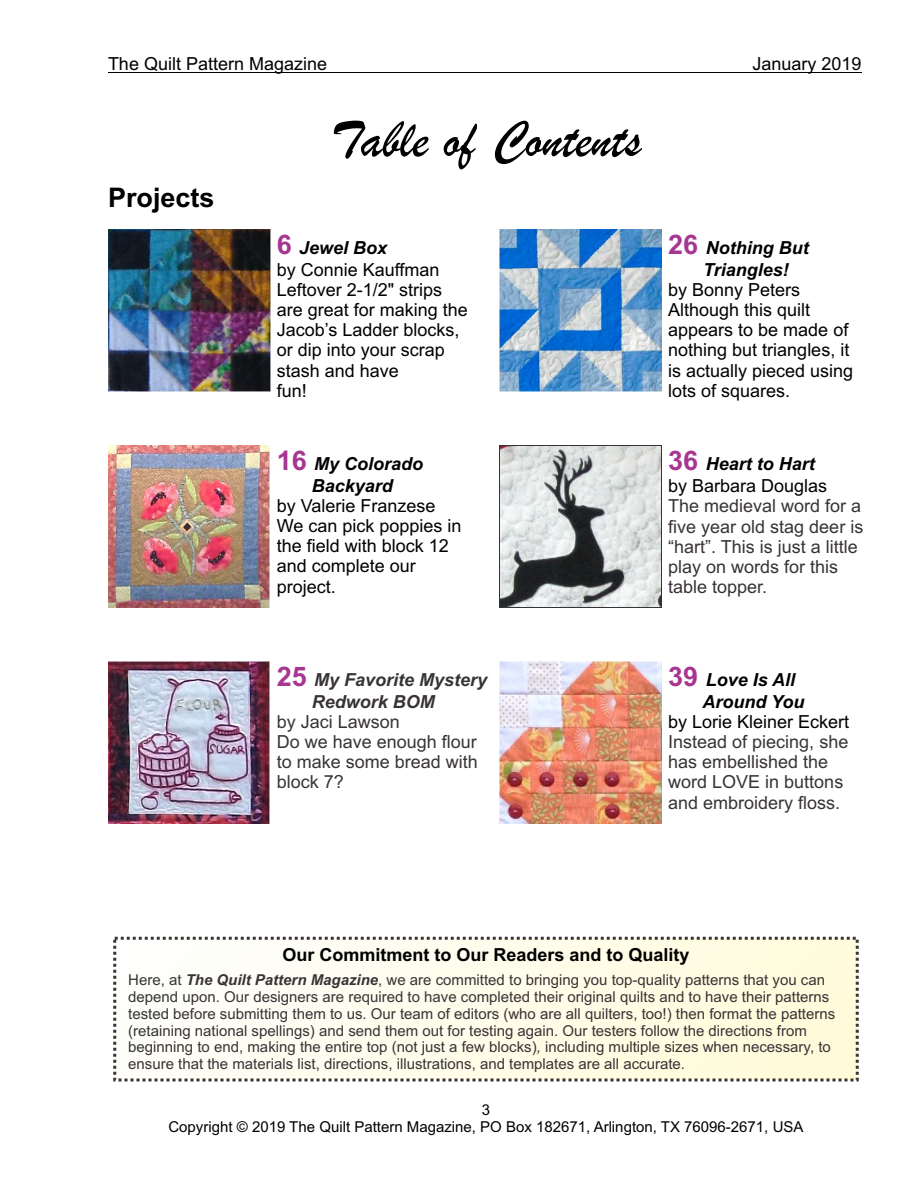
<style>
.page{position:relative;width:918px;height:1188px;background:#fff}
.page>*{position:absolute;margin:0;border:0;box-sizing:border-box;transform-origin:0 0}
.t1{font:54px "Brush Script";color:#000}
.t2{font:700 27px "Arial";color:#000}
.t3{font:18px/20.1px "Arial";color:#000}
.t4{font:18px/20.1px "Arial";color:#383336}
.t5{font:italic 700 18px/22px "Arial";color:#000}
.t6{font:700 18px "Arial";color:#000}
.t7{font:italic 700 18px/22px "Arial";color:#383336}
.t8{font:15px/16.8px "Arial";color:#383336}
.t9{font:15px/16.8px "Arial";color:#000;text-align:center}
.s1{font-weight:700;font-size:27px;color:#a63691}
.s2{font-weight:700;font-style:italic}
.s3{font-style:normal;font-size:27px;color:#a63691}
.s4{font-style:italic}
</style>
<div class="page">
<div style="left:115px;top:938px;width:742px;height:142px;background:linear-gradient(to right,#fefefb,#fffbda)"></div>
<div style="left:113px;top:937px;width:746px;height:145px;border:3px dashed #383336"></div>
<img style="left:108px;top:661px;width:162px;height:162px">
<img style="left:108px;top:446px;width:162px;height:162px">
<img style="left:108px;top:229px;width:162px;height:163px">
<img style="left:500px;top:229px;width:162px;height:163px">
<img style="left:501px;top:447px;width:159px;height:159px">
<img style="left:500px;top:661px;width:162px;height:163px">
<div style="left:499px;top:445px;width:163px;height:163px;border:1px solid #383336"></div>
<hr style="left:108px;top:72px;width:753px;height:1px;background:#000">
<p class="t3" style="left:108px;top:56px;width:221px">The Quilt Pattern Magazine</p>
<p class="t3" style="left:752px;top:56px;width:111px">January 2019</p>
<h2 class="t2" style="left:108px;top:187px;width:108px">Projects</h2>
<h1 class="t1" style="left:331px;top:124px;width:312px">Table of Contents</h1>
<p class="t3" style="left:277px;top:238px;width:164px;line-height:22px"><span class="s1">6</span> <span class="s2">Jewel Box<br></span>by Connie Kauffman</p>
<p class="t3" style="left:277px;top:281px;width:193px">Leftover 2-1/2" strips are great for making the<br>Jacob’s Ladder blocks, or dip into your scrap stash and have<br>fun!</p>
<p class="t5" style="left:277px;top:454px;width:148px;text-align:center"><span class="s3">16</span> My Colorado<br>Backyard</p>
<p class="t3" style="left:277px;top:497px;width:186px">by Valerie Franzese<br>We can pick poppies in the field with block 12 and complete our project.</p>
<p class="t5" style="left:703px;top:238px;width:107px;text-indent:-35px"><span class="s3">26</span> Nothing But<br>Triangles!</p>
<p class="t3" style="left:668px;top:281px;width:187px">by Bonny Peters<br>Although this quilt appears to be made of nothing but triangles, it is actually pieced using lots of squares.</p>
<p class="t3" style="left:668px;top:455px;width:161px;line-height:22px"><span class="s1">36</span> <span class="s2">Heart to Hart </span>by Barbara Douglas</p>
<p class="t4" style="left:668px;top:498px;width:197px">The medieval word for a five year old stag deer is “hart”. This is just a little play on words for this table topper.</p>
<p class="t7" style="left:312px;top:670px;width:177px;text-indent:-35px"><span class="s3">25</span> My Favorite Mystery<br>Redwork BOM</p>
<p class="t4" style="left:277px;top:713px;width:203px">by Jaci Lawson<br>Do we have enough flour to make some bread with block 7?</p>
<p class="t5" style="left:703px;top:670px;width:103px;text-indent:-34px"><span class="s3">39</span> Love Is All<br>Around You</p>
<p class="t3" style="left:668px;top:713px;width:183px">by Lorie Kleiner Eckert</p>
<p class="t4" style="left:668px;top:733px;width:182px">Instead of piecing, she has embellished the word LOVE in buttons and embroidery floss.</p>
<p class="t6" style="left:282px;top:948px;width:409px">Our Commitment to Our Readers and to Quality</p>
<p class="t8" style="left:128px;top:973px;width:708px">Here, at <span class="s2">The Quilt Pattern Magazine</span>, we are committed to bringing you top-quality patterns that you can depend upon. Our designers are required to have completed their original quilts and to have their patterns tested before submitting them to us. Our team of editors (who are all quilters, too!) then format the patterns (retaining national spellings) and send them out for testing again. Our testers follow the directions from beginning to end, making the entire top (not just a few blocks)<span class="s4">,</span> including multiple sizes when necessary, to ensure that the materials list, directions, illustrations, and templates are all accurate.</p>
<p class="t9" style="left:168px;top:1103px;width:637px">3<br>Copyright © 2019 The Quilt Pattern Magazine, PO Box 182671, Arlington, TX 76096-2671, USA</p>
</div>
